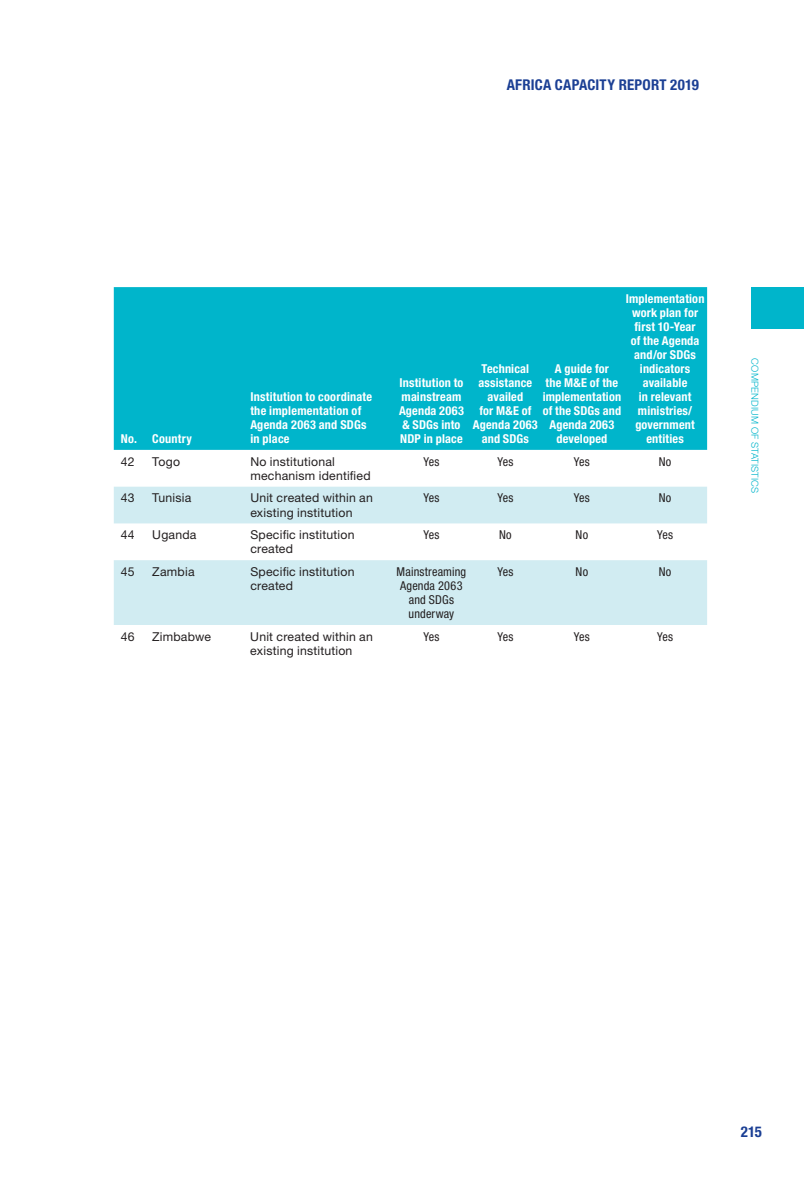
<style>
.page{position:relative;width:804px;height:1196px;background:#fff}
.page>*{position:absolute;margin:0;border:0;box-sizing:border-box;transform-origin:0 0}
.t1{font:700 condensed 14.88px "Helvetica Neue LT Std";letter-spacing:.015em;color:#1b3f94}
.t2{font:700 condensed 12.25px/14px "Helvetica Neue LT Std";letter-spacing:.015em;color:#fff;text-align:center}
.t3{font:12.25px/14px "Helvetica Neue LT Std";letter-spacing:.015em;color:#231f20}
.t4{font:condensed 12.25px/14px "Helvetica Neue LT Std";letter-spacing:.015em;color:#231f20;text-align:center}
.t5{font:300 9.62px "Helvetica Neue LT Std";color:#00b5cb}
</style>
<div class="page">
<div style="left:751px;top:287px;width:53px;height:42px;background:#00b5cb"></div>
<div style="left:114px;top:287px;width:593px;height:163px;background:#00b5cb"></div>
<svg style="left:114px;top:486px;width:593px;height:139px;fill:#d1ecf2"></svg>
<p class="t1" style="left:506px;top:76px;width:194px">AFRICA CAPACITY REPORT 2019</p>
<p class="t2" style="left:121px;top:431px;width:73px">No. Country</p>
<p class="t2" style="left:250px;top:389px;width:123px;text-align:left">Institution to coordinate the implementation of<br>Agenda 2063 and SDGs in place</p>
<p class="t2" style="left:399px;top:375px;width:66px;text-align:left">Institution to mainstream<br>Agenda 2063 &amp; SDGs into<br>NDP in place</p>
<p class="t2" style="left:625px;top:291px;width:80px">Implementation work plan for first 10-Year<br>of the Agenda and/or SDGs indicators available<br>in relevant ministries/ government entities</p>
<p class="t2" style="left:473px;top:361px;width:66px">Technical assistance availed<br>for M&amp;E of<br>Agenda 2063 and SDGs</p>
<p class="t2" style="left:542px;top:361px;width:80px">A guide for<br>the M&amp;E of the implementation of the SDGs and<br>Agenda 2063 developed</p>
<p class="t3" style="left:121px;top:454px;width:15px">42</p>
<p class="t3" style="left:152px;top:454px;width:29px">Togo</p>
<p class="t3" style="left:250px;top:454px;width:122px">No institutional mechanism identified</p>
<p class="t4" style="left:423px;top:454px;width:18px">Yes</p>
<p class="t4" style="left:497px;top:454px;width:18px">Yes</p>
<p class="t4" style="left:574px;top:454px;width:18px">Yes</p>
<p class="t4" style="left:659px;top:454px;width:14px">No</p>
<p class="t3" style="left:121px;top:491px;width:15px">43</p>
<p class="t3" style="left:152px;top:491px;width:41px">Tunisia</p>
<p class="t3" style="left:250px;top:491px;width:124px">Unit created within an existing institution</p>
<p class="t4" style="left:423px;top:491px;width:18px">Yes</p>
<p class="t4" style="left:497px;top:491px;width:18px">Yes</p>
<p class="t4" style="left:574px;top:491px;width:18px">Yes</p>
<p class="t4" style="left:659px;top:491px;width:14px">No</p>
<p class="t3" style="left:121px;top:528px;width:15px">44</p>
<p class="t3" style="left:152px;top:528px;width:46px">Uganda</p>
<p class="t3" style="left:250px;top:528px;width:106px">Specific institution created</p>
<p class="t4" style="left:423px;top:528px;width:18px">Yes</p>
<p class="t4" style="left:499px;top:528px;width:14px">No</p>
<p class="t4" style="left:575px;top:528px;width:14px">No</p>
<p class="t4" style="left:657px;top:528px;width:18px">Yes</p>
<p class="t3" style="left:121px;top:564px;width:15px">45</p>
<p class="t3" style="left:152px;top:564px;width:44px">Zambia</p>
<p class="t3" style="left:250px;top:564px;width:106px">Specific institution created</p>
<p class="t4" style="left:396px;top:564px;width:71px">Mainstreaming<br>Agenda 2063 and SDGs underway</p>
<p class="t4" style="left:497px;top:564px;width:18px">Yes</p>
<p class="t4" style="left:575px;top:564px;width:14px">No</p>
<p class="t4" style="left:658px;top:564px;width:14px">No</p>
<p class="t3" style="left:121px;top:629px;width:15px">46</p>
<p class="t3" style="left:152px;top:629px;width:60px">Zimbabwe</p>
<p class="t3" style="left:250px;top:629px;width:124px">Unit created within an existing institution</p>
<p class="t4" style="left:423px;top:629px;width:18px">Yes</p>
<p class="t4" style="left:497px;top:629px;width:18px">Yes</p>
<p class="t4" style="left:574px;top:629px;width:18px">Yes</p>
<p class="t4" style="left:657px;top:629px;width:18px">Yes</p>
<p class="t5" style="left:760px;top:358px;width:136px;rotate:90deg">Compendium ofstatistics</p>
<p class="t1" style="left:741px;top:1122px;width:23px">215</p>
</div>
